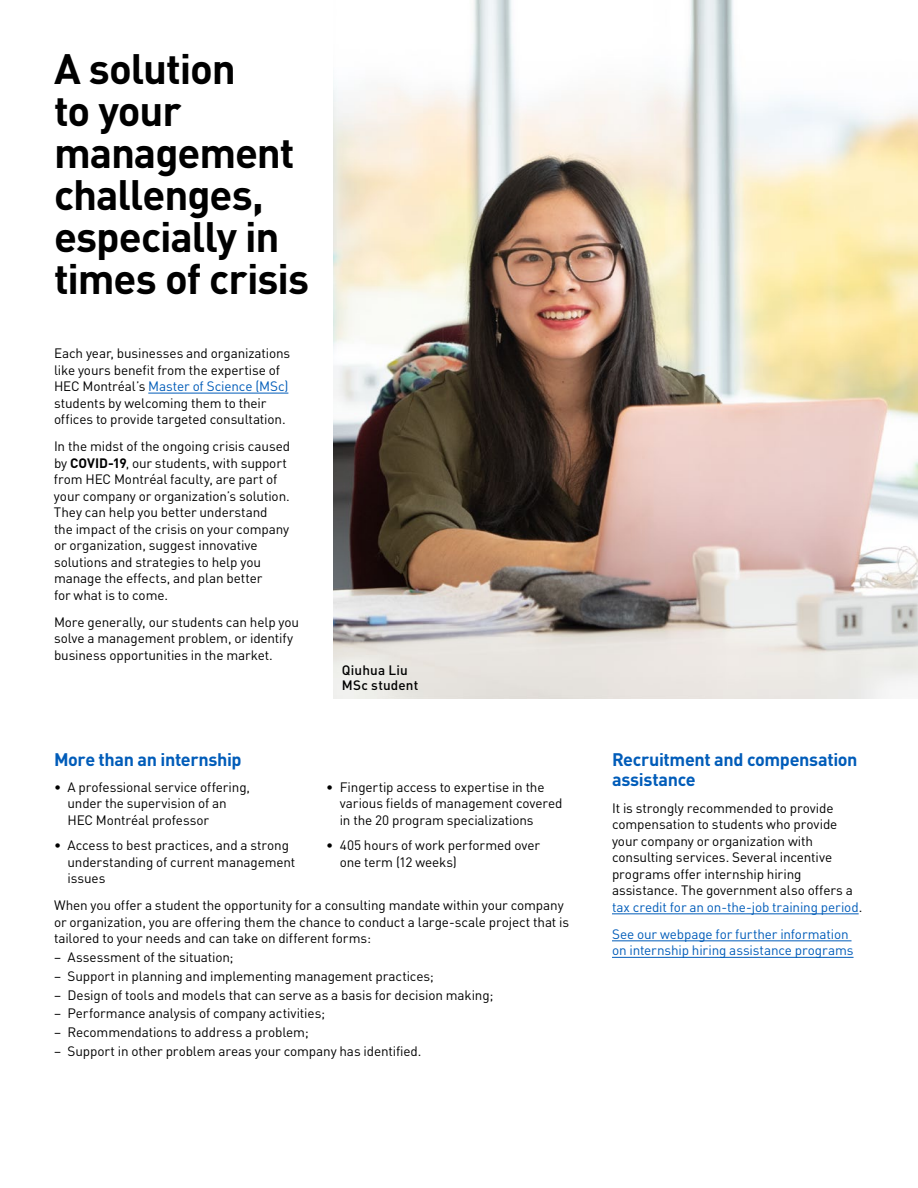
<style>
.page{position:relative;width:918px;height:1188px;background:#fff}
.page>*{position:absolute;margin:0;border:0;box-sizing:border-box;transform-origin:0 0}
.t1{font:700 42px/42px "DINOT";letter-spacing:-.025em;color:#000}
.t2{font:700 18px/19.5px "DINOT";letter-spacing:-.02em;color:#005cb9}
.t3{font:13.5px/16.5px "DINOT";letter-spacing:-.01em;color:#000}
.t4{font:13.5px/16.5px "DINOT";letter-spacing:-.01em;color:#005cb9}
.t5{font:500 13.5px/15px "DINOT";letter-spacing:.01em;color:#000}
.s1{color:#005cb9}
.s2{font-weight:700}
</style>
<div class="page">
<img style="left:333px;top:0;width:585px;height:699px">
<hr style="left:148px;top:393px;width:140px;height:1px;background:#005cb9">
<hr style="left:612px;top:914px;width:247px;height:1px;background:#005cb9">
<hr style="left:612px;top:941px;width:240px;height:1px;background:#005cb9">
<hr style="left:612px;top:957px;width:242px;height:1px;background:#005cb9">
<h1 class="t1" style="left:54px;top:47px;width:257px">A solution<br>to your management challenges, especially in times of crisis</h1>
<p class="t3" style="left:54px;top:345px;width:238px">Each year, businesses and organizations like yours benefit from the expertise of HEC Montréal’s <span class="s1">Master of Science (MSc) </span>students by welcoming them to their offices to provide targeted consultation.</p>
<p class="t3" style="left:54px;top:438px;width:238px">In the midst of the ongoing crisis caused by <span class="s2">COVID-19</span>, our students, with support from HEC Montréal faculty, are part of your company or organization’s solution.<br>They can help you better understand<br>the impact of the crisis on your company or organization, suggest innovative solutions and strategies to help you manage the effects, and plan better<br>for what is to come.</p>
<p class="t3" style="left:54px;top:613px;width:247px">More generally, our students can help you solve a management problem, or identify business opportunities in the market.</p>
<p class="t5" style="left:342px;top:662px;width:78px">Qiuhua Liu<br>MSc student</p>
<h2 class="t2" style="left:54px;top:750px;width:189px">More than an internship</h2>
<p class="t3" style="left:68px;top:779px;width:184px;text-indent:-14px">• A professional service offering, under the supervision of an<br>HEC Montréal professor</p>
<p class="t3" style="left:68px;top:837px;width:229px;text-indent:-14px">• Access to best practices, and a strong understanding of current management issues</p>
<p class="t3" style="left:340px;top:779px;width:224px;text-indent:-14px">• Fingertip access to expertise in the various fields of management covered in the 20 program specializations</p>
<p class="t3" style="left:340px;top:837px;width:202px;text-indent:-14px">• 405 hours of work performed over one term (12 weeks)</p>
<p class="t3" style="left:54px;top:897px;width:517px">When you offer a student the opportunity for a consulting mandate within your company or organization, you are offering them the chance to conduct a large-scale project that is tailored to your needs and can take on different forms:</p>
<p class="t3" style="left:54px;top:949px;width:181px">– Assessment of the situation;</p>
<p class="t3" style="left:54px;top:968px;width:381px">– Support in planning and implementing management practices;</p>
<p class="t3" style="left:54px;top:986px;width:441px">– Design of tools and models that can serve as a basis for decision making;</p>
<p class="t3" style="left:54px;top:1005px;width:273px">– Performance analysis of company activities;</p>
<p class="t3" style="left:54px;top:1024px;width:256px">– Recommendations to address a problem;</p>
<p class="t3" style="left:54px;top:1043px;width:369px">– Support in other problem areas your company has identified.</p>
<h2 class="t2" style="left:612px;top:750px;width:247px">Recruitment and compensation assistance</h2>
<p class="t3" style="left:612px;top:800px;width:252px">It is strongly recommended to provide compensation to students who provide your company or organization with consulting services. Several incentive programs offer internship hiring assistance. The government also offers a <span class="s1">tax credit for an on-the-job training period</span>.</p>
<p class="t4" style="left:612px;top:926px;width:243px">See our webpage for further information on internship hiring assistance programs</p>
</div>
